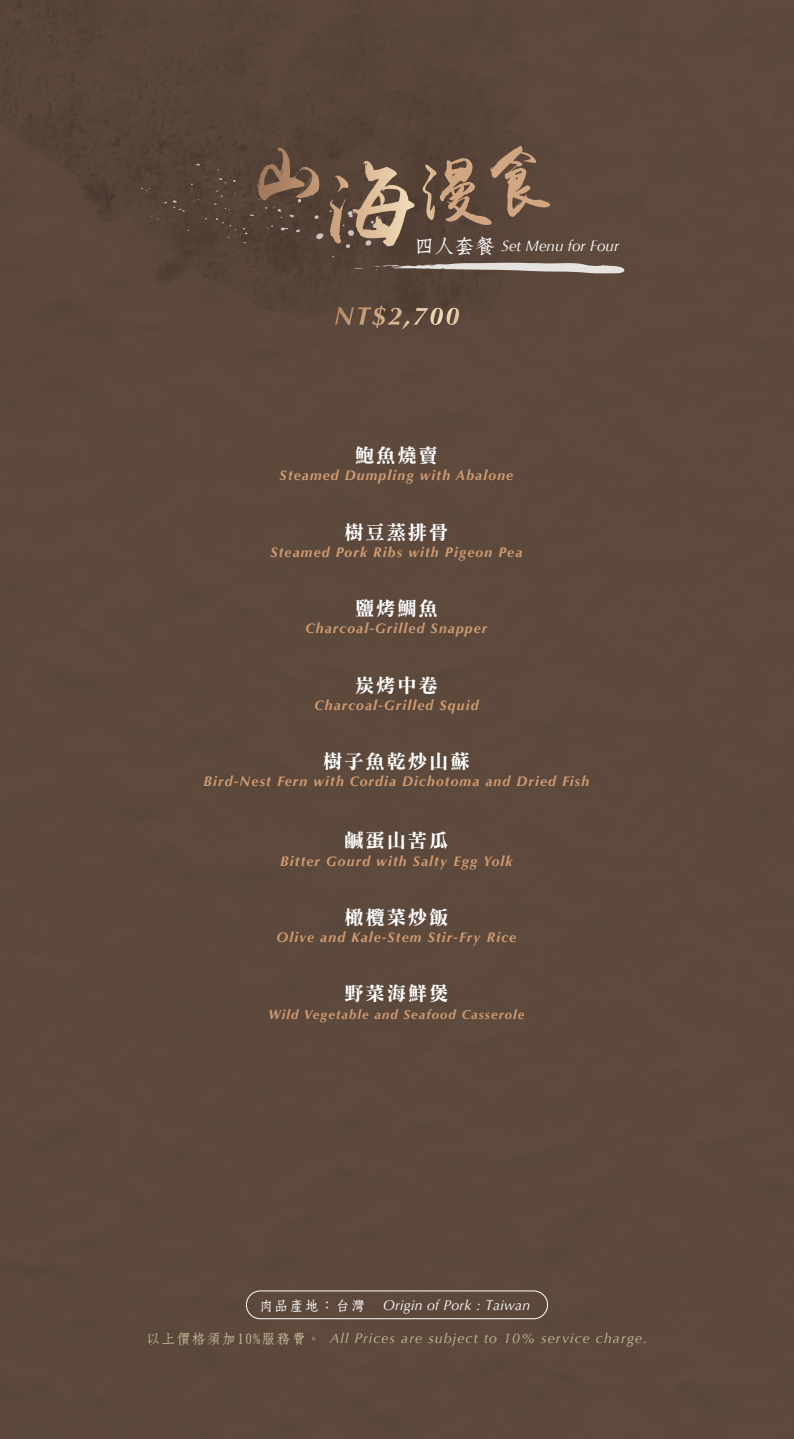
<style>
.page{position:relative;width:794px;height:1439px;background:#5c493c}
.page>*{position:absolute;margin:0;border:0;box-sizing:border-box;transform-origin:0 0}
.t1{font:19.25px "DF Li Song W7 WINP BF";letter-spacing:.1em;color:#fff}
.t2{font:italic 15.22px "Optima LT";color:#fff}
.t3{font:italic 700 14px "Optima LT";letter-spacing:.08em;color:#d19b72}
.t4{font:italic 14px "Optima LT";letter-spacing:.08em;color:#c9bc9c}
.t5{font:italic 14px "Optima";letter-spacing:.02em;color:#fff}
.t6{font:14px "DF Fang Song W6 HK BF";letter-spacing:.1em;color:#fff}
.t7{font:italic 700 13.12px "Optima LT";letter-spacing:.08em;color:#d19b72}
.s1{font-family:"DF Fang Song W6 HK BF";font-style:normal;font-size:20.3px}
.s2{font-family:"DF Fang Song W6 HK BF";font-style:normal}
</style>
<div class="page">
<div style="left:0;top:0;width:568px;height:439px;background:#5a473b"></div>
<svg style="left:439px;top:146px;width:111px;height:79px;background:#7a604d"></svg>
<svg style="left:371px;top:263px;width:253px;height:10px;background:#a89f99"></svg>
<svg style="left:280px;top:227px;width:8px;height:3px"></svg>
<svg style="left:243px;top:228px;width:5px;height:6px"></svg>
<div style="left:140px;top:164px;width:96px;height:67px;background:#564337"></div>
<svg style="left:267px;top:225px;width:6px;height:4px"></svg>
<svg style="left:315px;top:233px;width:8px;height:7px"></svg>
<svg style="left:296px;top:229px;width:4px;height:3px"></svg>
<svg style="left:314px;top:215px;width:5px;height:4px"></svg>
<svg style="left:248px;top:148px;width:57px;height:69px;background:#6a5142"></svg>
<svg style="left:329px;top:161px;width:85px;height:87px;background:#866f5c"></svg>
<svg style="left:335px;top:306px;width:124px;height:23px;background:#77604e"></svg>
<div style="left:246px;top:1290px;width:302px;height:29px;border:1px solid #fff;border-radius:14px"></div>
<p class="t2" style="left:414px;top:236px;width:207px"><span class="s1">四人套餐</span> Set Menu for Four</p>
<h1 class="t1" style="left:355px;top:446px;width:84px">鮑魚燒賣</h1>
<p class="t3" style="left:280px;top:467px;width:235px">Steamed Dumpling with Abalone</p>
<h1 class="t1" style="left:344px;top:522px;width:105px">樹豆蒸排骨</h1>
<p class="t3" style="left:270px;top:544px;width:253px">Steamed Pork Ribs with Pigeon Pea</p>
<h1 class="t1" style="left:355px;top:599px;width:84px">鹽烤鯛魚</h1>
<p class="t3" style="left:305px;top:620px;width:183px">Charcoal-Grilled Snapper</p>
<h1 class="t1" style="left:355px;top:675px;width:84px">炭烤中卷</h1>
<p class="t3" style="left:314px;top:697px;width:166px">Charcoal-Grilled Squid</p>
<h1 class="t1" style="left:323px;top:752px;width:148px">樹子魚乾炒山蘇</h1>
<p class="t3" style="left:204px;top:773px;width:387px">Bird-Nest Fern with Cordia Dichotoma and Dried Fish</p>
<h1 class="t1" style="left:344px;top:831px;width:105px">鹹蛋山苦瓜</h1>
<p class="t3" style="left:280px;top:852px;width:234px">Bitter Gourd with Salty Egg Yolk</p>
<h1 class="t1" style="left:344px;top:907px;width:105px">橄欖菜炒飯</h1>
<p class="t3" style="left:277px;top:929px;width:241px">Olive and Kale-Stem Stir-Fry Rice</p>
<h1 class="t1" style="left:344px;top:984px;width:105px">野菜海鮮煲</h1>
<p class="t7" style="left:268px;top:1006px;width:257px">Wild Vegetable and Seafood Casserole</p>
<p class="t6" style="left:259px;top:1298px;width:108px">肉品產地：台灣</p>
<p class="t5" style="left:383px;top:1296px;width:148px">Origin of Pork : Taiwan</p>
<p class="t4" style="left:146px;top:1330px;width:502px"><span class="s2">以上價格須加10%服務費。</span> All Prices are subject to 10% service charge.</p>
</div>
